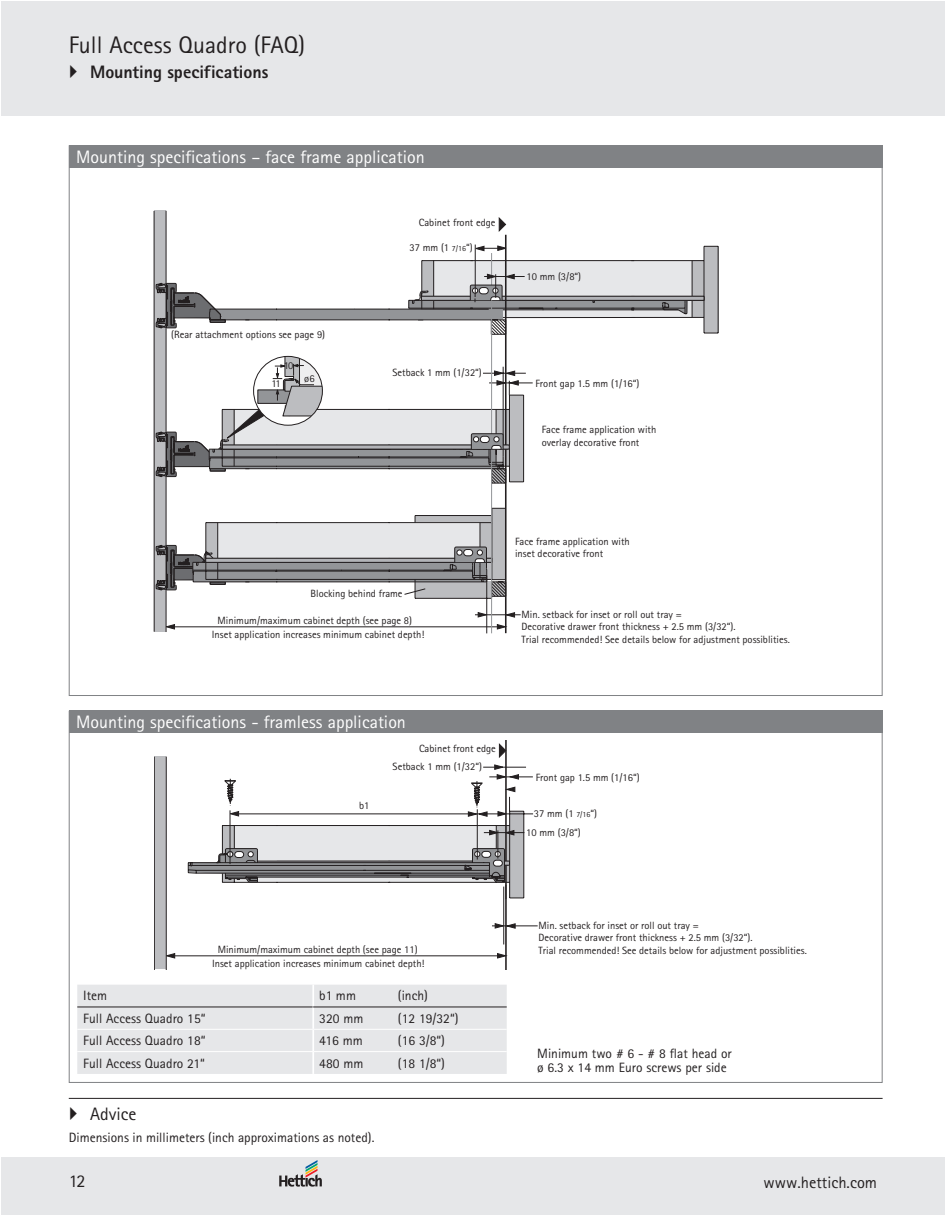
<style>
.page{position:relative;width:945px;height:1215px;background:#fff}
.page>*{position:absolute;margin:0;border:0;box-sizing:border-box;transform-origin:0 0}
.t1{font:24px "Rotis Sans Serif";color:#231f20}
.t2{font:18px "Rotis Sans Serif";color:#fff}
.t3{font:800 18px "Rotis Sans Serif";color:#231f20}
.t4{font:18px "Rotis Sans Serif";color:#231f20}
.t5{font:16.5px "Rotis Sans Serif";color:#231f20}
.t6{font:13.5px/14.9px "Rotis Sans Serif";color:#231f20}
.t7{font:10.5px/12.6px "Rotis Sans Serif";color:#231f20}
.s1{font-size:7.8px}
</style>
<div class="page">
<div style="left:1px;top:1px;width:931px;height:115px;background:#e6e7e9"></div>
<div style="left:1px;top:1157px;width:931px;height:57px;background:#e6e7e9"></div>
<div style="left:932px;top:1157px;width:13px;height:57px;background:#e6e7e9"></div>
<div style="left:932px;top:1px;width:13px;height:115px;background:#e6e7e9"></div>
<svg style="left:279px;top:1160px;width:43px;height:27px"></svg>
<div style="left:154px;top:211px;width:12px;height:421px;background:#bcbdc0"></div>
<hr style="left:166px;top:211px;width:1px;height:421px;background:#231f20">
<hr style="left:154px;top:211px;width:1px;height:421px;background:#231f20">
<svg style="left:165px;top:334px;width:368px;height:300px"></svg>
<svg style="left:499px;top:217px;width:7px;height:15px"></svg>
<hr style="left:475px;top:615px;width:46px;height:1px;background:#231f20">
<hr style="left:505px;top:235px;width:2px;height:398px;background:#231f20">
<hr style="left:491px;top:253px;width:1px;height:380px;background:#939598">
<svg style="left:156px;top:356px;width:363px;height:274px"></svg>
<div style="left:480px;top:436px;width:9px;height:7px;background:#fff;border-radius:3px"></div>
<div style="left:480px;top:436px;width:10px;height:7px;border:1px solid #231f20;border-radius:3px"></div>
<svg style="left:156px;top:245px;width:563px;height:89px"></svg>
<svg style="left:154px;top:756px;width:380px;height:213px"></svg>
<hr style="left:484px;top:832px;width:40px;height:1px;background:#231f20">
<hr style="left:169px;top:956px;width:332px;height:1px;background:#231f20">
<svg style="left:166px;top:953px;width:9px;height:6px"></svg>
<svg style="left:497px;top:953px;width:8px;height:6px"></svg>
<hr style="left:505px;top:741px;width:2px;height:228px;background:#231f20">
<svg style="left:188px;top:741px;width:331px;height:142px"></svg>
<hr style="left:503px;top:887px;width:1px;height:57px;background:#231f20">
<hr style="left:492px;top:926px;width:46px;height:1px;background:#231f20">
<svg style="left:495px;top:923px;width:21px;height:6px"></svg>
<div style="left:69px;top:711px;width:814px;height:22px;background:#808285"></div>
<hr style="left:69px;top:1098px;width:814px;height:1px;background:#231f20">
<div style="left:69px;top:145px;width:814px;height:23px;background:#808285"></div>
<div style="left:77px;top:985px;width:430px;height:89px;background:#e6e7e9"></div>
<hr style="left:77px;top:1007px;width:236px;height:1px;background:#231f20">
<hr style="left:312px;top:985px;width:2px;height:22px;background:#fff">
<hr style="left:312px;top:1007px;width:2px;height:22px;background:#fff">
<hr style="left:312px;top:1030px;width:2px;height:21px;background:#fff">
<hr style="left:312px;top:1052px;width:2px;height:22px;background:#fff">
<hr style="left:313px;top:1007px;width:194px;height:1px;background:#231f20">
<hr style="left:77px;top:1029px;width:236px;height:1px;background:#fff">
<hr style="left:77px;top:1051px;width:236px;height:1px;background:#fff">
<hr style="left:313px;top:1029px;width:194px;height:1px;background:#fff">
<hr style="left:313px;top:1051px;width:194px;height:1px;background:#fff">
<h1 class="t1" style="left:69px;top:31px;width:238px">Full Access Quadro (FAQ)</h1>
<h2 class="t3" style="left:90px;top:61px;width:180px">Mounting specifications</h2>
<h2 class="t2" style="left:76px;top:146px;width:350px">Mounting specifications – face frame application</h2>
<p class="t7" style="left:419px;top:216px;width:78px">Cabinet front edge</p>
<p class="t7" style="left:171px;top:328px;width:155px">(Rear attachment options see page 9)</p>
<p class="t7" style="left:284px;top:359px;width:11px">10</p>
<p class="t7" style="left:271px;top:377px;width:11px">11</p>
<p class="t7" style="left:304px;top:372px;width:12px">ø6</p>
<p class="t7" style="left:410px;top:241px;width:65px">37 mm (1 <span class="s1">7/16</span>“)</p>
<p class="t7" style="left:392px;top:366px;width:91px">Setback 1 mm (1/32“)</p>
<p class="t7" style="left:527px;top:270px;width:56px">10 mm (3/8“)</p>
<p class="t7" style="left:536px;top:377px;width:106px">Front gap 1.5 mm (1/16“)</p>
<p class="t7" style="left:542px;top:423px;width:116px">Face frame application with overlay decorative front</p>
<p class="t7" style="left:311px;top:587px;width:94px">Blocking behind frame</p>
<p class="t7" style="left:218px;top:614px;width:196px">Minimum/maximum cabinet depth (see page 8)</p>
<p class="t7" style="left:212px;top:628px;width:214px">Inset application increases minimum cabinet depth!</p>
<p class="t7" style="left:515px;top:535px;width:116px">Face frame application with inset decorative front</p>
<p class="t7" style="left:522px;top:608px;width:270px">Min. setback for inset or roll out tray =<br>Decorative drawer front thickness + 2.5 mm (3/32“).<br>Trial recommended! See details below for adjustment possiblities.</p>
<h2 class="t2" style="left:76px;top:711px;width:331px">Mounting specifications - framless application</h2>
<p class="t7" style="left:419px;top:743px;width:78px">Cabinet front edge</p>
<p class="t7" style="left:359px;top:799px;width:12px">b1</p>
<p class="t7" style="left:393px;top:760px;width:91px">Setback 1 mm (1/32“)</p>
<p class="t7" style="left:536px;top:771px;width:106px">Front gap 1.5 mm (1/16“)</p>
<p class="t7" style="left:534px;top:807px;width:65px">37 mm (1 <span class="s1">7/16</span>“)</p>
<p class="t7" style="left:526px;top:826px;width:56px">10 mm (3/8“)</p>
<p class="t7" style="left:218px;top:943px;width:201px">Minimum/maximum cabinet depth (see page 11)</p>
<p class="t7" style="left:212px;top:957px;width:214px">Inset application increases minimum cabinet depth!</p>
<p class="t7" style="left:539px;top:919px;width:270px">Min. setback for inset or roll out tray =<br>Decorative drawer front thickness + 2.5 mm (3/32“).<br>Trial recommended! See details below for adjustment possiblities.</p>
<p class="t6" style="left:83px;top:988px;width:25px">Item</p>
<p class="t6" style="left:319px;top:988px;width:38px">b1 mm</p>
<p class="t6" style="left:398px;top:988px;width:32px">(inch)</p>
<p class="t6" style="left:83px;top:1011px;width:124px">Full Access Quadro 15“</p>
<p class="t6" style="left:319px;top:1011px;width:46px">320 mm</p>
<p class="t6" style="left:398px;top:1011px;width:62px">(12 19/32“)</p>
<p class="t6" style="left:83px;top:1033px;width:124px">Full Access Quadro 18“</p>
<p class="t6" style="left:319px;top:1033px;width:45px">416 mm</p>
<p class="t6" style="left:398px;top:1033px;width:49px">(16 3/8“)</p>
<p class="t6" style="left:83px;top:1056px;width:123px">Full Access Quadro 21“</p>
<p class="t6" style="left:319px;top:1056px;width:46px">480 mm</p>
<p class="t6" style="left:398px;top:1056px;width:49px">(18 1/8“)</p>
<p class="t6" style="left:537px;top:1046px;width:196px">Minimum two # 6 - # 8 flat head or ø 6.3 x 14 mm Euro screws per side</p>
<h2 class="t4" style="left:90px;top:1103px;width:48px">Advice</h2>
<p class="t6" style="left:69px;top:1130px;width:307px">Dimensions in millimeters (inch approximations as noted).</p>
<h2 class="t4" style="left:69px;top:1170px;width:18px">12</h2>
<h3 class="t5" style="left:764px;top:1172px;width:115px">www.hettich.com</h3>
</div>
